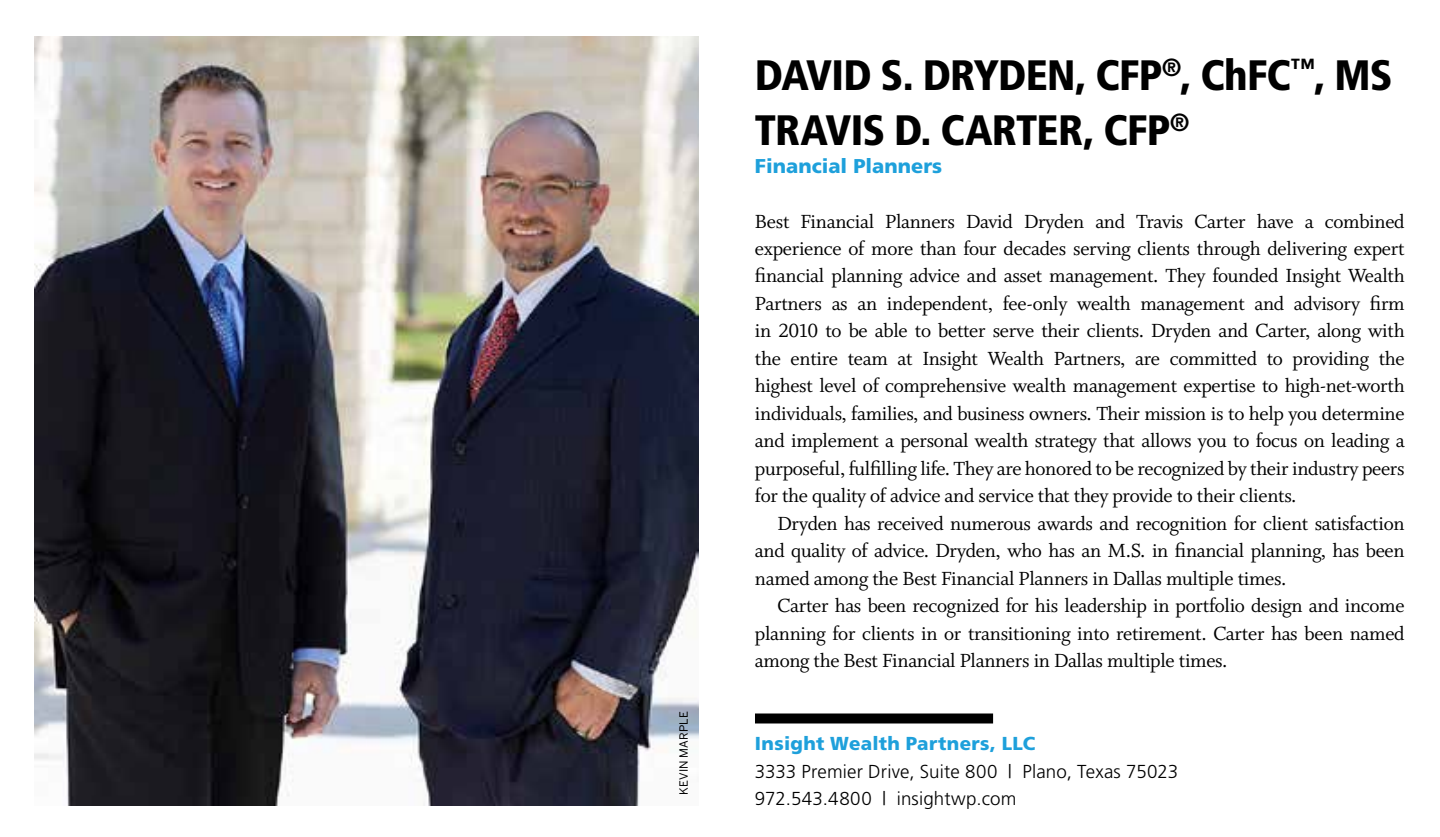
<style>
.page{position:relative;width:1440px;height:837px;background:#fff}
.page>*{position:absolute;margin:0;border:0;box-sizing:border-box;transform-origin:0 0}
.t1{font:900 condensed 42.5px/55px "Frutiger";letter-spacing:-.02em;color:#000}
.t2{font:21.25px/27.5px "Whitman Roman LF";letter-spacing:-.015em;color:#000;text-align:justify}
.t3{font:900 20px "Frutiger";color:#1ea0db}
.t4{font:300 18.75px/27.5px "Frutiger";letter-spacing:.01em;color:#000}
.t5{font:900 18.75px "Frutiger";letter-spacing:.015em;color:#1ea0db}
.t6{font:11.25px "Benton Sans";letter-spacing:.02em;color:#000}
</style>
<div class="page">
<img style="left:35px;top:36px;width:663px;height:770px">
<div style="left:755px;top:713px;width:238px;height:10px;background:#000"></div>
<p class="t6" style="left:677px;top:795px;width:86px;rotate:-90deg">KEVIN MARPLE</p>
<h1 class="t1" style="left:755px;top:48px;width:639px">DAVID S. DRYDEN, CFP<sup>®</sup>, CHFC<sup>™</sup>, MS<br>TRAVIS D. CARTER, CFP<sup>®</sup></h1>
<p class="t3" style="left:755px;top:153px;width:189px">Financial Planners</p>
<p class="t2" style="left:755px;top:208px;width:651px">Best Financial Planners David Dryden and Travis Carter have a combined experience of more than four decades serving clients through delivering expert financial planning advice and asset management. They founded Insight Wealth Partners as an independent, fee-only wealth management and advisory firm in 2010 to be able to better serve their clients. Dryden and Carter, along with the entire team at Insight Wealth Partners, are committed to providing the highest level of comprehensive wealth management expertise to high-net-worth individuals, families, and business owners. Their mission is to help you determine and implement a personal wealth strategy that allows you to focus on leading a purposeful, fulfilling life. They are honored to be recognized by their industry peers for the quality of advice and service that they provide to their clients.</p>
<p class="t2" style="left:755px;top:510px;width:651px;text-indent:23px">Dryden has received numerous awards and recognition for client satisfaction and quality of advice. Dryden, who has an M.S. in financial planning, has been named among the Best Financial Planners in Dallas multiple times.</p>
<p class="t2" style="left:755px;top:593px;width:651px;text-indent:23px">Carter has been recognized for his leadership in portfolio design and income planning for clients in or transitioning into retirement. Carter has been named among the Best Financial Planners in Dallas multiple times.</p>
<p class="t5" style="left:755px;top:732px;width:282px">Insight Wealth Partners, LLC</p>
<p class="t4" style="left:755px;top:757px;width:425px">3333 Premier Drive, Suite 800 | Plano, Texas 75023<br>972.543.4800 | insightwp.com</p>
</div>
